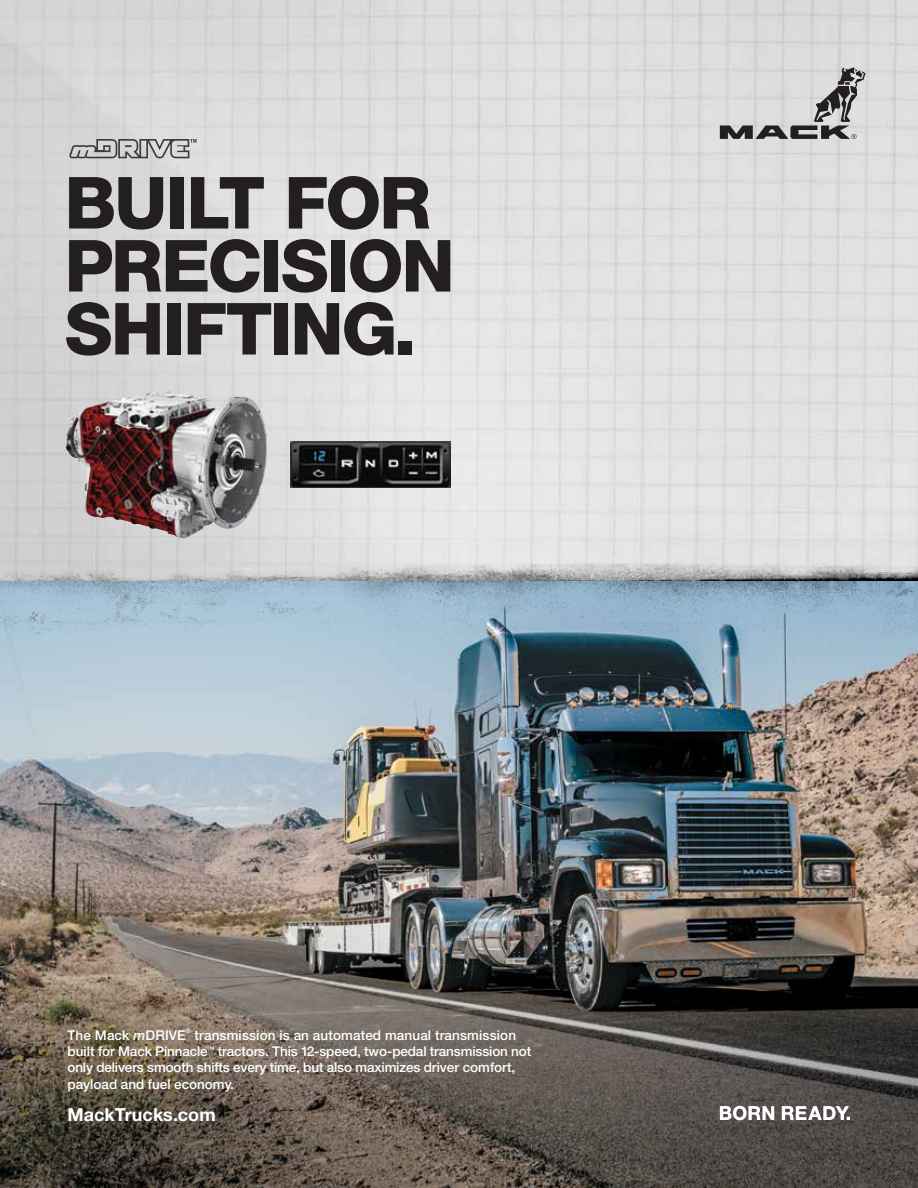
<style>
.page{position:relative;width:918px;height:1188px;background:#fff}
.page>*{position:absolute;margin:0;border:0;box-sizing:border-box;transform-origin:0 0}
.t1{font:800 72px/63px "Helvetica Neue LT Pro";letter-spacing:-.03em;color:#231f20}
.t2{font:700 18px "Helvetica Neue LT Pro";letter-spacing:.005em;color:#fff}
.t3{font:500 13.5px/16.5px "Helvetica Neue LT Pro";letter-spacing:-.01em;color:#fff}
.t4{font:500 13.5px "Helvetica Neue LT Pro";letter-spacing:.01em;color:#fff}
.t5{font:500 6.15px "Helvetica Neue LT Pro";color:#fff}
.s1{font-style:italic}
</style>
<div class="page">
<img style="left:0;top:0;width:918px;height:543px">
<img style="left:0;top:543px;width:918px;height:645px">
<img style="left:0;top:581px;width:918px;height:74px">
<img style="left:290px;top:441px;width:160px;height:46px">
<img style="left:74px;top:391px;width:95px;height:26px">
<svg style="left:69px;top:139px;width:128px;height:19px;background:#a6a6a6"></svg>
<svg style="left:720px;top:1106px;width:54px;height:14px"></svg>
<svg style="left:782px;top:1106px;width:68px;height:14px"></svg>
<svg style="left:720px;top:68px;width:145px;height:71px;background:#b5b4b5"></svg>
<h1 class="t1" style="left:64px;top:171px;width:392px">BUILT FOR<br>PRECISION<br>SHIFTING.</h1>
<p class="t4" style="left:68px;top:1027px;width:120px">The Mack <span class="s1">m</span>DRIVE</p>
<p class="t5" style="left:186px;top:1027px;width:6px">®</p>
<p class="t3" style="left:67px;top:1026px;width:465px;text-indent:127px">transmission is an automated manual transmission built for Mack Pinnacle<sup>™</sup> tractors. This 12-speed, two-pedal transmission not only delivers smooth shifts every time, but also maximizes driver comfort, payload and fuel economy.</p>
<h2 class="t2" style="left:68px;top:1103px;width:150px">MackTrucks.com</h2>
</div>
